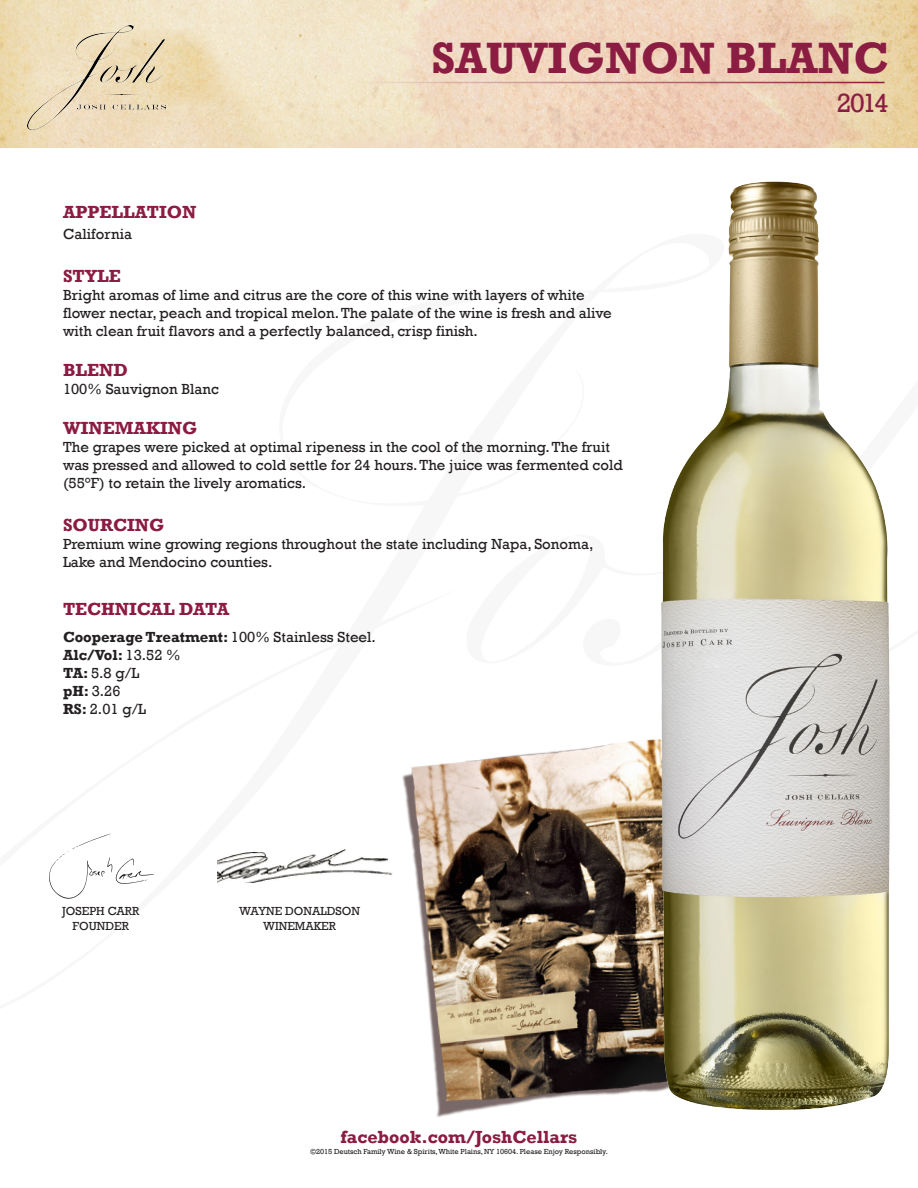
<style>
.page{position:relative;width:918px;height:1188px;background:#fff}
.page>*{position:absolute;margin:0;border:0;box-sizing:border-box;transform-origin:0 0}
.t1{font:700 45px "Rockwell";color:#8b1c42}
.t2{font:27px "Rockwell";color:#8b1c42}
.t3{font:700 18px "Rockwell";color:#8b1b42}
.t4{font:700 18px "Rockwell";color:#8b1c42}
.t5{font:15px/18px "Rockwell";color:#231f20}
.t6{font:700 15px "Rockwell";color:#231f20}
.t7{font:12px "Rockwell";color:#231f20}
.t8{font:7.5px "Rockwell";letter-spacing:-.005em;color:#231f20}
.s1{font-weight:400}
.s2{font-weight:700}
</style>
<div class="page">
<img style="left:0;top:0;width:918px;height:148px">
<img style="left:402px;top:739px;width:248px;height:378px">
<hr style="left:356px;top:82px;width:528px;height:1px;background:#8b1c42">
<img style="left:650px;top:181px;width:240px;height:929px">
<img style="left:27px;top:25px;width:138px;height:105px">
<svg style="left:49px;top:834px;width:105px;height:65px"></svg>
<img style="left:218px;top:850px;width:174px;height:33px">
<p class="t1" style="left:431px;top:30px;width:459px">SAUVIGNON BLANC</p>
<p class="t2" style="left:837px;top:87px;width:54px">2014</p>
<p class="t4" style="left:63px;top:201px;width:135px">APPELLATION</p>
<p class="t5" style="left:63px;top:225px;width:71px">California</p>
<p class="t3" style="left:63px;top:265px;width:59px">STYLE</p>
<p class="t5" style="left:63px;top:287px;width:550px">Bright aromas of lime and citrus are the core of this wine with layers of white flower nectar, peach and tropical melon. The palate of the wine is fresh and alive with clean fruit flavors and a perfectly balanced, crisp finish.</p>
<p class="t3" style="left:63px;top:359px;width:66px">BLEND</p>
<p class="t5" style="left:63px;top:380px;width:157px">100% Sauvignon Blanc</p>
<p class="t3" style="left:63px;top:417px;width:136px">WINEMAKING</p>
<p class="t5" style="left:63px;top:438px;width:561px">The grapes were picked at optimal ripeness in the cool of the morning. The fruit was pressed and allowed to cold settle for 24 hours. The juice was fermented cold (55°F) to retain the lively aromatics.</p>
<p class="t3" style="left:63px;top:514px;width:103px">SOURCING</p>
<p class="t5" style="left:63px;top:535px;width:532px">Premium wine growing regions throughout the state including Napa, Sonoma,<br>Lake and Mendocino counties.</p>
<p class="t3" style="left:63px;top:598px;width:168px">TECHNICAL DATA</p>
<p class="t6" style="left:63px;top:628px;width:314px">Cooperage Treatment: <span class="s1">100% Stainless Steel.</span></p>
<p class="t6" style="left:63px;top:646px;width:119px">Alc/Vol: <span class="s1">13.52 %</span></p>
<p class="t5" style="left:63px;top:665px;width:78px"><span class="s2">TA:</span> 5.8 g/L</p>
<p class="t5" style="left:63px;top:683px;width:59px"><span class="s2">pH:</span> 3.26</p>
<p class="t5" style="left:63px;top:701px;width:85px"><span class="s2">RS:</span> 2.01 g/L</p>
<p class="t7" style="left:62px;top:904px;width:79px">JOSEPH CARR</p>
<p class="t7" style="left:72px;top:919px;width:58px">FOUNDER</p>
<p class="t7" style="left:239px;top:904px;width:123px">WAYNE DONALDSON</p>
<p class="t7" style="left:263px;top:919px;width:75px">WINEMAKER</p>
<p class="t3" style="left:341px;top:1126px;width:238px">facebook.com/JoshCellars</p>
<p class="t8" style="left:311px;top:1147px;width:299px">©2015 Deutsch Family Wine &amp; Spirits, White Plains, NY 10604. Please Enjoy Responsibly.</p>
</div>
